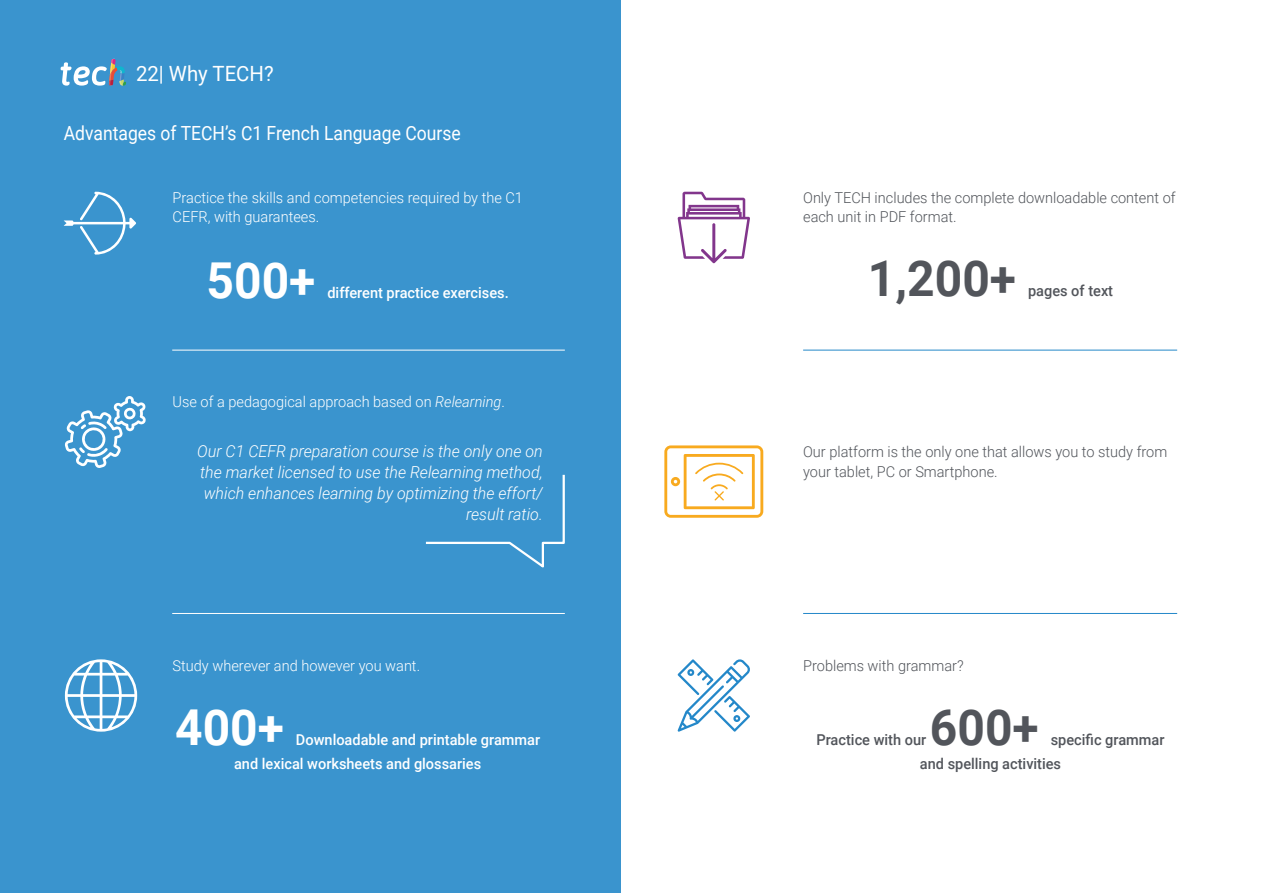
<style>
.page{position:relative;width:1263px;height:893px;background:#fff}
.page>*{position:absolute;margin:0;border:0;box-sizing:border-box;transform-origin:0 0}
.t1{font:700 49.5px "Roboto";color:#52555b}
.t2{font:700 49.5px "Roboto";color:#fff}
.t3{font:21px "Roboto";color:#fff}
.t4{font:19.5px "Roboto";color:#fff;scale:.9 1}
.t5{font:italic 300 16.5px/21px "Roboto";color:#fff;text-align:right}
.t6{font:300 15px/19.5px "Roboto";color:#52555b}
.t7{font:300 15px/19.5px "Roboto";color:#fff}
.t8{font:500 15px/24px "Roboto";color:#fff}
.t9{font:500 15px/24px "Roboto";color:#52555b}
.s1{font-style:italic}
</style>
<div class="page">
<div style="left:0;top:0;width:621px;height:893px;background:#3a94ce"></div>
<svg style="left:425px;top:474px;width:140px;height:94px"></svg>
<svg style="left:65px;top:396px;width:81px;height:72px"></svg>
<svg style="left:678px;top:192px;width:72px;height:71px"></svg>
<svg style="left:64px;top:192px;width:72px;height:63px"></svg>
<svg style="left:65px;top:659px;width:72px;height:73px"></svg>
<svg style="left:677px;top:659px;width:73px;height:73px"></svg>
<hr style="left:172px;top:350px;width:393px;height:1px;background:#fff">
<hr style="left:803px;top:350px;width:374px;height:1px;background:#2488c9">
<hr style="left:172px;top:613px;width:393px;height:1px;background:#fff">
<hr style="left:803px;top:613px;width:374px;height:1px;background:#2488c9">
<svg style="left:61px;top:59px;width:65px;height:27px"></svg>
<svg style="left:664px;top:445px;width:99px;height:73px"></svg>
<h2 class="t3" style="left:136px;top:59px;width:139px">22| Why TECH?</h2>
<h3 class="t4" style="left:64px;top:119px;width:443px">Advantages of TECH’s C1 French Language Course</h3>
<p class="t7" style="left:173px;top:187px;width:352px">Practice the skills and competencies required by the C1<br>CEFR, with guarantees.</p>
<h1 class="t2" style="left:207px;top:246px;width:110px">500+</h1>
<p class="t8" style="left:327px;top:280px;width:183px">different practice exercises.</p>
<p class="t7" style="left:173px;top:392px;width:334px">Use of a pedagogical approach based on <span class="s1">Relearning</span>.</p>
<p class="t5" style="left:197px;top:440px;width:347px">Our C1 CEFR preparation course is the only one on the market licensed to use the Relearning method, which enhances learning by optimizing the effort/ result ratio.</p>
<p class="t7" style="left:173px;top:655px;width:249px">Study wherever and however you want.</p>
<h1 class="t2" style="left:175px;top:693px;width:110px">400+</h1>
<p class="t8" style="left:234px;top:727px;width:308px;text-indent:62px">Downloadable and printable grammar and lexical worksheets and glossaries</p>
<p class="t6" style="left:803px;top:187px;width:374px">Only TECH includes the complete downloadable content of each unit in PDF format.</p>
<h1 class="t1" style="left:868px;top:244px;width:150px">1,200+</h1>
<p class="t9" style="left:1028px;top:279px;width:87px">pages of text</p>
<p class="t6" style="left:803px;top:442px;width:366px">Our platform is the only one that allows you to study from your tablet, PC or Smartphone.</p>
<p class="t6" style="left:803px;top:655px;width:162px">Problems with grammar?</p>
<h1 class="t1" style="left:930px;top:693px;width:110px">600+</h1>
<p class="t9" style="left:920px;top:727px;width:246px;text-indent:131px">specific grammar and spelling activities</p>
<p class="t9" style="left:816px;top:727px;width:111px">Practice with our</p>
</div>
